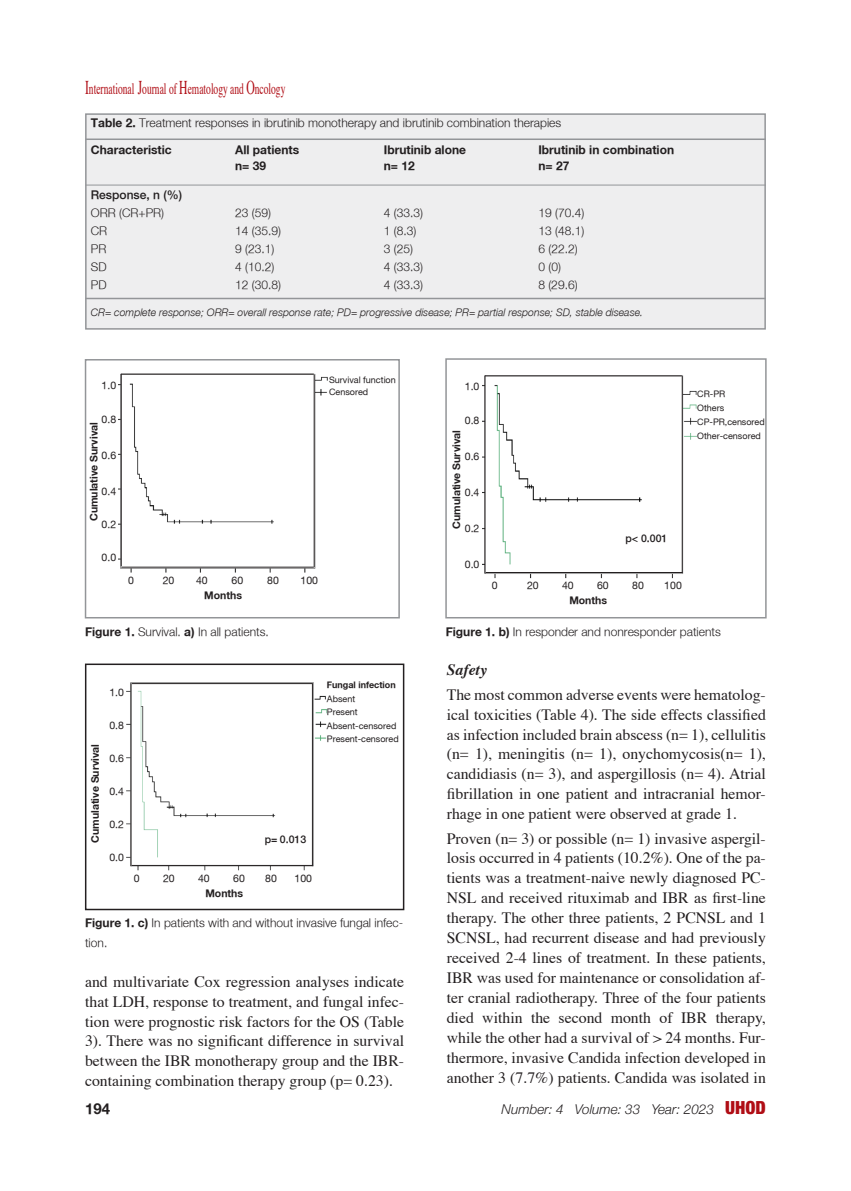
<style>
.page{position:relative;width:851px;height:1191px;background:#fff}
.page>*{position:absolute;margin:0;border:0;box-sizing:border-box;transform-origin:0 0}
.t1{font:15.9px "Times";color:#b00d15;scale:.6 1}
.t2{font:15.75px/20px "Times";color:#231f20;text-align:justify}
.t3{font:italic 700 15.75px "Times";color:#231f20}
.t4{font:700 15px "Helvetica Neu";color:#231f20}
.t5{font:italic 300 13.5px "Helvetica Neue";color:#231f20}
.t6{font:300 12px/20px "Helvetica Neu";color:#231f20}
.t7{font:700 12px "Helvetica Neu";color:#231f20}
.t8{font:500 12px "Helvetica Neu";color:#231f20}
.t9{font:italic 300 10.5px "Helvetica Neu";color:#231f20}
.t10{font:10.5px "Helvetica Neu";color:#231f20}
.t11{font:700 10.5px "Helvetica Neu";color:#231f20}
.t12{font:500 10.5px "Helvetica Neu";color:#231f20}
.t13{font:9px "Helvetica Neu";color:#231f20}
.t14{font:700 9px "Helvetica Neu";color:#231f20}
.s1{font-size:19.5px}
.s2{font-weight:700}
.s3{font-weight:900;font-style:normal;font-stretch:condensed;font-size:18px;color:#b00d15}
</style>
<div class="page">
<div style="left:86px;top:114px;width:679px;height:215px;background:#eeeeef"></div>
<div style="left:85px;top:113px;width:680px;height:217px;border:2px solid #939598"></div>
<hr style="left:85px;top:138px;width:680px;height:2px;background:#939598">
<hr style="left:85px;top:185px;width:680px;height:1px;background:#939598">
<img style="left:118px;top:373px;width:210px;height:200px">
<div style="left:85px;top:359px;width:315px;height:259px;border:2px solid #939598"></div>
<img style="left:482px;top:375px;width:215px;height:204px">
<div style="left:445px;top:358px;width:321px;height:260px;border:2px solid #939598"></div>
<hr style="left:85px;top:298px;width:680px;height:1px;background:#939598">
<div style="left:697px;top:388px;width:67px;height:58px;background:#fff"></div>
<div style="left:87px;top:411px;width:17px;height:110px;background:#fff"></div>
<hr style="left:121px;top:567px;width:193px;height:1px;background:#231f20">
<hr style="left:121px;top:374px;width:193px;height:1px;background:#231f20">
<hr style="left:121px;top:374px;width:1px;height:192px;background:#231f20">
<hr style="left:314px;top:375px;width:1px;height:192px;background:#231f20">
<hr style="left:484px;top:375px;width:1px;height:198px;background:#231f20">
<hr style="left:681px;top:376px;width:1px;height:197px;background:#231f20">
<hr style="left:485px;top:375px;width:196px;height:1px;background:#231f20">
<hr style="left:485px;top:572px;width:197px;height:1px;background:#231f20">
<img style="left:126px;top:682px;width:201px;height:189px">
<div style="left:85px;top:663px;width:319px;height:247px;border:2px solid #231f20"></div>
<div style="left:265px;top:832px;width:41px;height:13px;background:#fff"></div>
<hr style="left:131px;top:683px;width:1px;height:183px;background:#231f20">
<hr style="left:312px;top:683px;width:1px;height:183px;background:#231f20">
<hr style="left:132px;top:683px;width:180px;height:1px;background:#231f20">
<hr style="left:132px;top:865px;width:180px;height:1px;background:#231f20">
<div style="left:625px;top:531px;width:44px;height:16px;background:#fff"></div>
<p class="t1" style="left:85px;top:78px;width:335px"><span class="s1">I</span>nternational <span class="s1">J</span>ournal of <span class="s1">H</span>ematology and <span class="s1">O</span>ncology</p>
<p class="t6" style="left:91px;top:112px;width:472px"><span class="s2">Table 2.</span> Treatment responses in ibrutinib monotherapy and ibrutinib combination therapies</p>
<p class="t7" style="left:91px;top:142px;width:82px">Characteristic</p>
<p class="t7" style="left:235px;top:142px;width:65px">All patients</p>
<p class="t7" style="left:384px;top:142px;width:84px">Ibrutinib alone</p>
<p class="t7" style="left:538px;top:142px;width:137px">Ibrutinib in combination</p>
<p class="t7" style="left:235px;top:158px;width:32px">n= 39</p>
<p class="t7" style="left:384px;top:158px;width:32px">n= 12</p>
<p class="t7" style="left:538px;top:158px;width:32px">n= 27</p>
<p class="t8" style="left:91px;top:187px;width:93px">Response, n (%)</p>
<p class="t6" style="left:91px;top:202px;width:75px">ORR (CR+PR)</p>
<p class="t6" style="left:235px;top:202px;width:37px">23 (59)</p>
<p class="t6" style="left:384px;top:202px;width:41px">4 (33.3)</p>
<p class="t6" style="left:538px;top:202px;width:47px">19 (70.4)</p>
<p class="t6" style="left:91px;top:220px;width:18px">CR</p>
<p class="t6" style="left:235px;top:220px;width:47px">14 (35.9)</p>
<p class="t6" style="left:384px;top:220px;width:34px">1 (8.3)</p>
<p class="t6" style="left:538px;top:220px;width:47px">13 (48.1)</p>
<p class="t6" style="left:91px;top:238px;width:17px">PR</p>
<p class="t6" style="left:235px;top:238px;width:41px">9 (23.1)</p>
<p class="t6" style="left:384px;top:238px;width:31px">3 (25)</p>
<p class="t6" style="left:538px;top:238px;width:41px">6 (22.2)</p>
<p class="t6" style="left:91px;top:256px;width:17px">SD</p>
<p class="t6" style="left:235px;top:256px;width:41px">4 (10.2)</p>
<p class="t6" style="left:384px;top:256px;width:41px">4 (33.3)</p>
<p class="t6" style="left:538px;top:256px;width:24px">0 (0)</p>
<p class="t6" style="left:91px;top:274px;width:17px">PD</p>
<p class="t6" style="left:235px;top:274px;width:47px">12 (30.8)</p>
<p class="t6" style="left:384px;top:274px;width:41px">4 (33.3)</p>
<p class="t6" style="left:538px;top:274px;width:41px">8 (29.6)</p>
<p class="t9" style="left:91px;top:306px;width:553px">CR= complete response; ORR= overall response rate; PD= progressive disease; PR= partial response; SD, stable disease.</p>
<p class="t10" style="left:102px;top:379px;width:16px">1.0</p>
<p class="t10" style="left:102px;top:413px;width:16px">0.8</p>
<p class="t10" style="left:102px;top:449px;width:16px">0.6</p>
<p class="t10" style="left:102px;top:485px;width:16px">0.4</p>
<p class="t10" style="left:102px;top:518px;width:16px">0.2</p>
<p class="t10" style="left:102px;top:551px;width:16px">0.0</p>
<p class="t11" style="left:87px;top:521px;width:100px;rotate:-90deg">Cumulative Survival</p>
<p class="t10" style="left:128px;top:573px;width:7px">0</p>
<p class="t10" style="left:163px;top:573px;width:13px">20</p>
<p class="t10" style="left:196px;top:573px;width:13px">40</p>
<p class="t10" style="left:231px;top:573px;width:13px">60</p>
<p class="t10" style="left:267px;top:573px;width:13px">80</p>
<p class="t10" style="left:300px;top:573px;width:19px">100</p>
<p class="t11" style="left:204px;top:588px;width:39px">Months</p>
<p class="t13" style="left:329px;top:374px;width:68px">Survival function</p>
<p class="t13" style="left:329px;top:386px;width:41px">Censored</p>
<p class="t13" style="left:697px;top:388px;width:30px">CR-PR</p>
<p class="t13" style="left:697px;top:402px;width:29px">Others</p>
<p class="t13" style="left:697px;top:416px;width:69px">CP-PR,censored</p>
<p class="t13" style="left:697px;top:430px;width:65px">Other-censored</p>
<p class="t10" style="left:465px;top:380px;width:16px">1.0</p>
<p class="t10" style="left:465px;top:414px;width:16px">0.8</p>
<p class="t10" style="left:465px;top:450px;width:16px">0.6</p>
<p class="t10" style="left:465px;top:486px;width:16px">0.4</p>
<p class="t10" style="left:465px;top:522px;width:16px">0.2</p>
<p class="t10" style="left:465px;top:558px;width:16px">0.0</p>
<p class="t11" style="left:450px;top:529px;width:100px;rotate:-90deg">Cumulative Survival</p>
<p class="t12" style="left:625px;top:531px;width:43px">p&lt; 0.001</p>
<p class="t10" style="left:492px;top:579px;width:7px">0</p>
<p class="t10" style="left:527px;top:579px;width:13px">20</p>
<p class="t10" style="left:562px;top:579px;width:13px">40</p>
<p class="t10" style="left:597px;top:579px;width:13px">60</p>
<p class="t10" style="left:632px;top:579px;width:13px">80</p>
<p class="t10" style="left:664px;top:579px;width:19px">100</p>
<p class="t11" style="left:569px;top:594px;width:39px">Months</p>
<p class="t6" style="left:85px;top:621px;width:185px"><span class="s2">Figure 1.</span> Survival. <span class="s2">a)</span> In all patients.</p>
<p class="t6" style="left:445px;top:621px;width:276px"><span class="s2">Figure 1. b)</span> In responder and nonresponder patients</p>
<p class="t11" style="left:89px;top:842px;width:100px;rotate:-90deg">Cumulative Survival</p>
<p class="t10" style="left:109px;top:686px;width:16px">1.0</p>
<p class="t10" style="left:109px;top:719px;width:16px">0.8</p>
<p class="t10" style="left:109px;top:752px;width:16px">0.6</p>
<p class="t10" style="left:109px;top:785px;width:16px">0.4</p>
<p class="t10" style="left:109px;top:818px;width:16px">0.2</p>
<p class="t10" style="left:109px;top:851px;width:16px">0.0</p>
<p class="t12" style="left:265px;top:832px;width:43px">p= 0.013</p>
<p class="t10" style="left:134px;top:872px;width:7px">0</p>
<p class="t10" style="left:163px;top:872px;width:13px">20</p>
<p class="t10" style="left:198px;top:872px;width:13px">40</p>
<p class="t10" style="left:233px;top:872px;width:13px">60</p>
<p class="t10" style="left:265px;top:872px;width:13px">80</p>
<p class="t10" style="left:294px;top:872px;width:19px">100</p>
<p class="t11" style="left:205px;top:886px;width:39px">Months</p>
<p class="t14" style="left:327px;top:679px;width:70px">Fungal infection</p>
<p class="t13" style="left:327px;top:693px;width:30px">Absent</p>
<p class="t13" style="left:327px;top:706px;width:32px">Present</p>
<p class="t13" style="left:327px;top:720px;width:71px">Absent-censored</p>
<p class="t13" style="left:327px;top:733px;width:73px">Present-censored</p>
<p class="t6" style="left:85px;top:912px;width:319px"><span class="s2">Figure 1. c)</span> In patients with and without invasive fungal infec&shy;tion.</p>
<p class="t2" style="left:85px;top:972px;width:320px">and multivariate Cox regression analyses indicate that LDH, response to treatment, and fungal infec&shy;tion were prognostic risk factors for the OS (Table 3). There was no significant difference in survival between the IBR monotherapy group and the IBR&shy;containing combination therapy group (p= 0.23).</p>
<p class="t3" style="left:446px;top:660px;width:42px">Safety</p>
<p class="t2" style="left:446px;top:685px;width:320px">The most common adverse events were hematolog&shy;ical toxicities (Table 4). The side effects classified as infection included brain abscess (n= 1), cellulitis (n= 1), meningitis (n= 1), onychomycosis(n= 1), candidiasis (n= 3), and aspergillosis (n= 4). Atrial fibrillation in one patient and intracranial hemor&shy;rhage in one patient were observed at grade 1.</p>
<p class="t2" style="left:446px;top:829px;width:320px">Proven (n= 3) or possible (n= 1) invasive aspergil&shy;losis occurred in 4 patients (10.2%). One of the pa&shy;tients was a treatment-naive newly diagnosed PC-NSL and received rituximab and IBR as first-line therapy. The other three patients, 2 PCNSL and 1<br>SCNSL, had recurrent disease and had previously received 2-4 lines of treatment. In these patients, IBR was used for maintenance or consolidation af&shy;ter cranial radiotherapy. Three of the four patients died within the second month of IBR therapy, while the other had a survival of &gt; 24 months. Fur&shy;thermore, invasive Candida infection developed in another 3 (7.7%) patients. Candida was isolated in</p>
<p class="t4" style="left:85px;top:1099px;width:27px">194</p>
<p class="t5" style="left:501px;top:1098px;width:266px">Number: 4 Volume: 33 Year: 2023 <span class="s3">UHOD</span></p>
</div>
